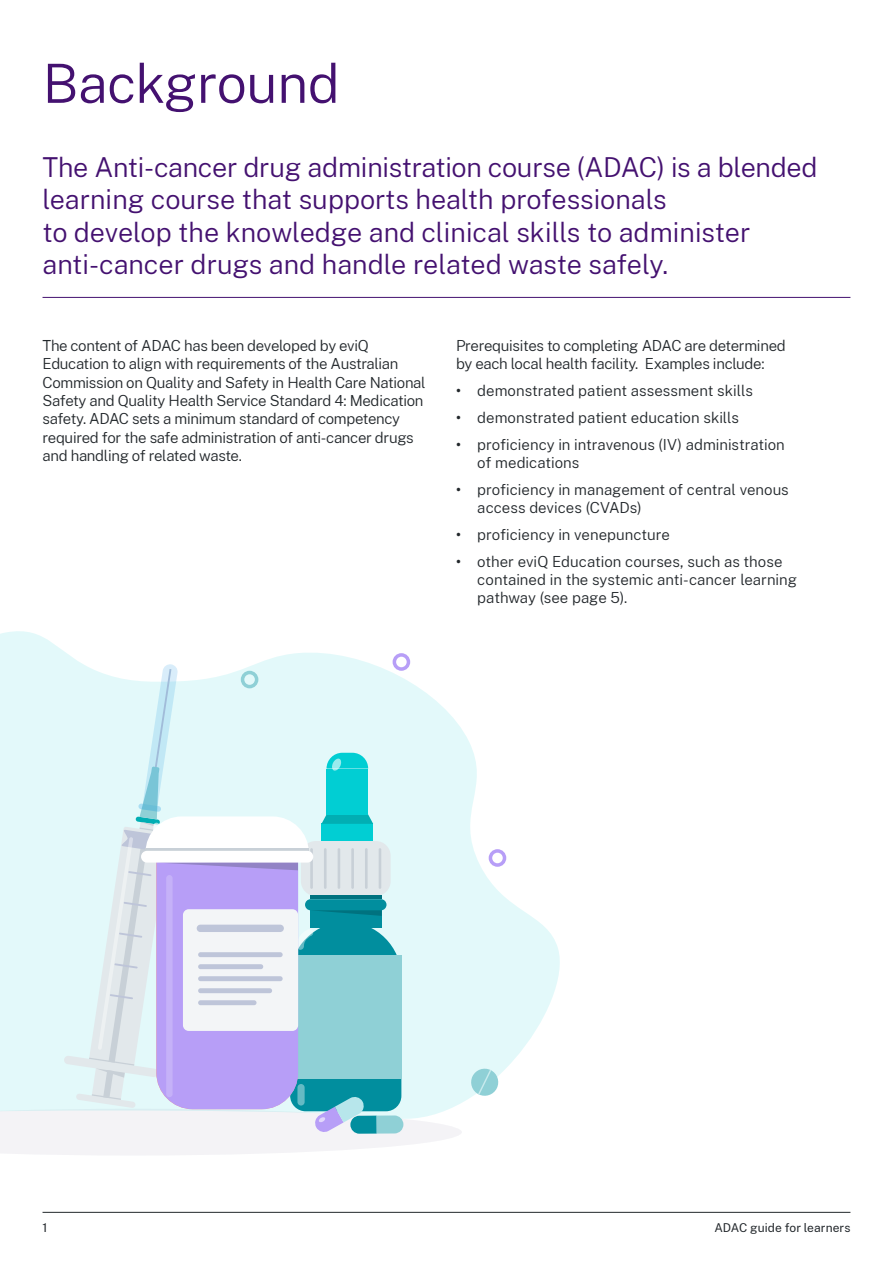
<style>
.page{position:relative;width:893px;height:1263px;background:#fff}
.page>*{position:absolute;margin:0;border:0;box-sizing:border-box;transform-origin:0 0}
.Heading_1__H1__inclu{font:300 54px "Public Sans";letter-spacing:-.01em;color:#441170}
.Intro_Copy{font:300 27px/32.4px "Public Sans";letter-spacing:-.005em;color:#441170}
.Body{font:300 15px/18.3px "Public Sans";letter-spacing:-.02em;color:#22272b}
.Body-2{font:300 15px/18.3px "Public Sans";color:#22272b}
.t1{font:12px "Public Sans";letter-spacing:.005em;color:#22272b}
.s1{font-weight:600}
</style>
<div class="page">
<hr style="left:43px;top:297px;width:807px;height:1px;background:#441170">
<svg style="left:0;top:631px;width:560px;height:472px"></svg>
<svg style="left:489px;top:849px;width:17px;height:18px"></svg>
<svg style="left:0;top:653px;width:462px;height:502px"></svg>
<svg style="left:469px;top:1067px;width:31px;height:31px"></svg>
<hr style="left:43px;top:1212px;width:807px;height:1px;background:#22272b">
<p class="Heading_1__H1__inclu" style="left:43px;top:46px;width:299px">Background</p>
<p class="Intro_Copy" style="left:43px;top:150px;width:776px">The Anti-cancer drug administration course (ADAC) is a blended learning course that supports health professionals<br>to develop the knowledge and clinical skills to administer anti-cancer drugs and handle related waste safely.</p>
<p class="Body" style="left:43px;top:336px;width:385px">The content of ADAC has been developed by eviQ Education to align with requirements of the Australian Commission on Quality and Safety in Health Care National Safety and Quality Health Service Standard 4: Medication safety. ADAC sets a minimum standard of competency required for the safe administration of anti-cancer drugs and handling of related waste.</p>
<p class="Body" style="left:456px;top:336px;width:331px">Prerequisites to completing ADAC are determined by each local health facility. Examples include:</p>
<p class="Body-2" style="left:456px;top:381px;width:298px"><span class="s1">•</span> demonstrated patient assessment skills</p>
<p class="Body-2" style="left:456px;top:408px;width:284px"><span class="s1">•</span> demonstrated patient education skills</p>
<p class="Body-2" style="left:477px;top:434px;width:309px;text-indent:-21px"><span class="s1">•</span> proficiency in intravenous (IV) administration of medications</p>
<p class="Body-2" style="left:477px;top:480px;width:313px;text-indent:-21px"><span class="s1">•</span> proficiency in management of central venous access devices (CVADs)</p>
<p class="Body-2" style="left:456px;top:525px;width:215px"><span class="s1">•</span> proficiency in venepuncture</p>
<p class="Body-2" style="left:477px;top:551px;width:321px;text-indent:-21px"><span class="s1">•</span> other eviQ Education courses, such as those contained in the systemic anti-cancer learning pathway (see page 5).</p>
<p class="t1" style="left:43px;top:1219px;width:6px">1</p>
<p class="t1" style="left:714px;top:1219px;width:138px">ADAC guide for learners</p>
</div>
